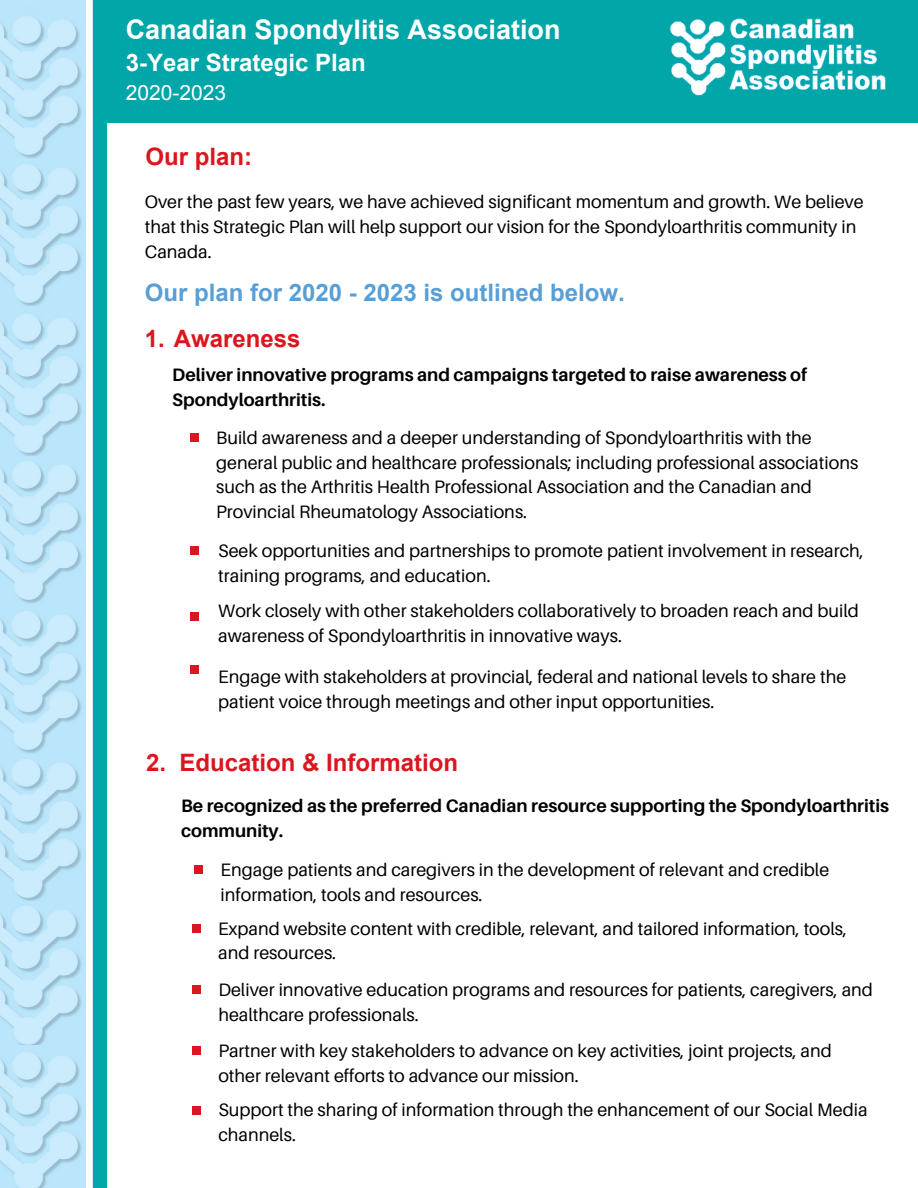
<style>
.page{position:relative;width:918px;height:1188px;background:#fff}
.page>*{position:absolute;margin:0;border:0;box-sizing:border-box;transform-origin:0 0}
.t1{font:700 27px "Arial";color:#fff}
.t2{font:700 24px "Arial";color:#db161f}
.t3{font:700 24px "Arial";color:#589fd7}
.t4{font:700 24px "Arial";color:#fff}
.t5{font:21px "Arial";color:#fff}
.t6{font:18px/24.8px "Aileron";color:#000}
.t7{font:700 18px/24.8px "Aileron";color:#000}
</style>
<div class="page">
<img style="left:0;top:0;width:86px;height:160px">
<img style="left:0;top:160px;width:86px;height:147px">
<img style="left:0;top:307px;width:86px;height:150px">
<img style="left:0;top:457px;width:86px;height:147px">
<img style="left:0;top:604px;width:86px;height:150px">
<img style="left:0;top:754px;width:86px;height:148px">
<img style="left:0;top:902px;width:86px;height:143px">
<img style="left:0;top:1045px;width:86px;height:143px">
<div style="left:93px;top:0;width:14px;height:1188px;background:#01a6a8"></div>
<div style="left:101px;top:0;width:817px;height:123px;background:#01a6a8"></div>
<img style="left:669px;top:18px;width:217px;height:78px">
<div style="left:190px;top:433px;width:9px;height:9px;background:#db161f"></div>
<div style="left:190px;top:546px;width:9px;height:9px;background:#db161f"></div>
<div style="left:190px;top:612px;width:9px;height:9px;background:#db161f"></div>
<div style="left:190px;top:665px;width:9px;height:9px;background:#db161f"></div>
<div style="left:194px;top:865px;width:9px;height:9px;background:#db161f"></div>
<div style="left:192px;top:924px;width:9px;height:9px;background:#db161f"></div>
<div style="left:192px;top:985px;width:9px;height:9px;background:#db161f"></div>
<div style="left:192px;top:1046px;width:9px;height:9px;background:#db161f"></div>
<div style="left:192px;top:1106px;width:9px;height:9px;background:#db161f"></div>
<h1 class="t1" style="left:126px;top:15px;width:436px">Canadian Spondylitis Association</h1>
<h2 class="t4" style="left:126px;top:49px;width:242px">3-Year Strategic Plan</h2>
<p class="t5" style="left:126px;top:81px;width:102px">2020-2023</p>
<h2 class="t2" style="left:145px;top:143px;width:108px">Our plan:</h2>
<p class="t6" style="left:145px;top:189px;width:721px">Over the past few years, we have achieved significant momentum and growth. We believe that this Strategic Plan will help support our vision for the Spondyloarthritis community in<br>Canada.</p>
<h2 class="t3" style="left:145px;top:279px;width:481px">Our plan for 2020 - 2023 is outlined below.</h2>
<h2 class="t2" style="left:145px;top:325px;width:157px">1. Awareness</h2>
<p class="t7" style="left:172px;top:362px;width:636px">Deliver innovative programs and campaigns targeted to raise awareness of<br>Spondyloarthritis.</p>
<p class="t6" style="left:216px;top:425px;width:644px">Build awareness and a deeper understanding of Spondyloarthritis with the general public and healthcare professionals; including professional associations such as the Arthritis Health Professional Association and the Canadian and Provincial Rheumatology Associations.</p>
<p class="t6" style="left:218px;top:538px;width:647px">Seek opportunities and partnerships to promote patient involvement in research, training programs, and education.</p>
<p class="t6" style="left:218px;top:598px;width:642px">Work closely with other stakeholders collaboratively to broaden reach and build awareness of Spondyloarthritis in innovative ways.</p>
<p class="t6" style="left:218px;top:664px;width:630px">Engage with stakeholders at provincial, federal and national levels to share the patient voice through meetings and other input opportunities.</p>
<h2 class="t2" style="left:146px;top:750px;width:313px">2. Education &amp; Information</h2>
<p class="t7" style="left:181px;top:793px;width:710px">Be recognized as the preferred Canadian resource supporting the Spondyloarthritis community.</p>
<p class="t6" style="left:221px;top:857px;width:610px">Engage patients and caregivers in the development of relevant and credible information, tools and resources.</p>
<p class="t6" style="left:218px;top:916px;width:630px">Expand website content with credible, relevant, and tailored information, tools, and resources.</p>
<p class="t6" style="left:218px;top:977px;width:656px">Deliver innovative education programs and resources for patients, caregivers, and healthcare professionals.</p>
<p class="t6" style="left:218px;top:1038px;width:615px">Partner with key stakeholders to advance on key activities, joint projects, and other relevant efforts to advance our mission.</p>
<p class="t6" style="left:218px;top:1097px;width:651px">Support the sharing of information through the enhancement of our Social Media channels.</p>
</div>
